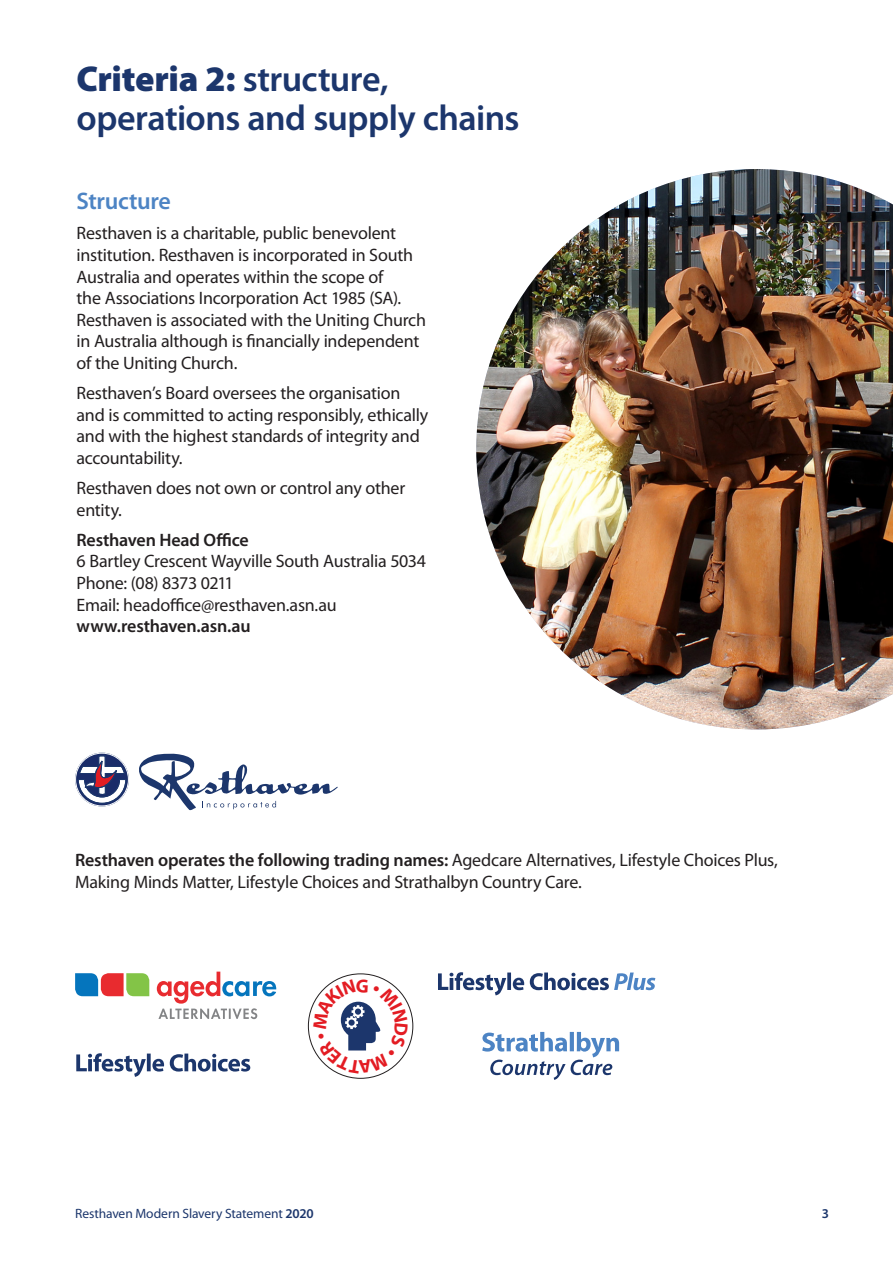
<style>
.page{position:relative;width:893px;height:1263px;background:#fff}
.page>*{position:absolute;margin:0;border:0;box-sizing:border-box;transform-origin:0 0}
.Large_page_heading{font:600 36px "Myriad Pro";letter-spacing:-.015em;color:#1c366c}
.Large_page_heading-2{font:900 36px "Myriad Pro";letter-spacing:-.005em;color:#1c366c}
.t1{font:600 24px "Myriad Pro";letter-spacing:-.01em;color:#4d84c4}
.t2{font:18px/21.6px "Myriad Pro";letter-spacing:-.015em;color:#231f20}
.t3{font:600 18px "Myriad Pro";letter-spacing:-.01em;color:#231f20}
.t4{font:13.5px "Myriad Pro";letter-spacing:-.005em;color:#1c366c}
.t5{font:600 13.5px "Myriad Pro";color:#1c366c}
.s1{font-weight:600}
</style>
<div class="page">
<svg style="left:76px;top:753px;width:52px;height:53px"></svg>
<div style="left:75px;top:753px;width:54px;height:53px;border:1px solid #fff;border-radius:50%"></div>
<svg style="left:78px;top:756px;width:48px;height:47px"></svg>
<svg style="left:139px;top:753px;width:199px;height:58px"></svg>
<img style="left:476px;top:169px;width:417px;height:560px">
<svg style="left:438px;top:972px;width:217px;height:23px"></svg>
<svg style="left:76px;top:1053px;width:174px;height:24px"></svg>
<svg style="left:75px;top:973px;width:74px;height:23px;background:#8a8779"></svg>
<svg style="left:157px;top:972px;width:119px;height:47px"></svg>
<svg style="left:482px;top:1032px;width:137px;height:48px"></svg>
<svg style="left:308px;top:973px;width:106px;height:106px"></svg>
<p class="Large_page_heading-2" style="left:77px;top:55px;width:314px">Criteria 2: <span class="s1">structure,</span></p>
<p class="Large_page_heading" style="left:77px;top:95px;width:445px">operations and supply chains</p>
<p class="t1" style="left:77px;top:186px;width:96px">Structure</p>
<p class="t2" style="left:77px;top:222px;width:351px">Resthaven is a charitable, public benevolent institution. Resthaven is incorporated in South Australia and operates within the scope of<br>the Associations Incorporation Act 1985 (SA).<br>Resthaven is associated with the Uniting Church in Australia although is financially independent of the Uniting Church.</p>
<p class="t2" style="left:77px;top:382px;width:353px">Resthaven’s Board oversees the organisation and is committed to acting responsibly, ethically and with the highest standards of integrity and accountability.</p>
<p class="t2" style="left:77px;top:477px;width:330px">Resthaven does not own or control any other entity.</p>
<p class="t3" style="left:77px;top:528px;width:174px">Resthaven Head Office</p>
<p class="t2" style="left:77px;top:550px;width:351px">6 Bartley Crescent Wayville South Australia 5034</p>
<p class="t2" style="left:77px;top:572px;width:159px">Phone: (08) 8373 0211</p>
<p class="t2" style="left:77px;top:593px;width:262px">Email: headoffice@resthaven.asn.au</p>
<p class="t3" style="left:77px;top:615px;width:176px">www.resthaven.asn.au</p>
<p class="t2" style="left:75px;top:849px;width:704px"><span class="s1">Resthaven operates the following trading names:</span> Agedcare Alternatives, Lifestyle Choices Plus,<br>Making Minds Matter, Lifestyle Choices and Strathalbyn Country Care.</p>
<p class="t4" style="left:75px;top:1205px;width:240px">Resthaven Modern Slavery Statement <span class="s1">2020</span></p>
<p class="t5" style="left:822px;top:1205px;width:9px">3</p>
</div>
